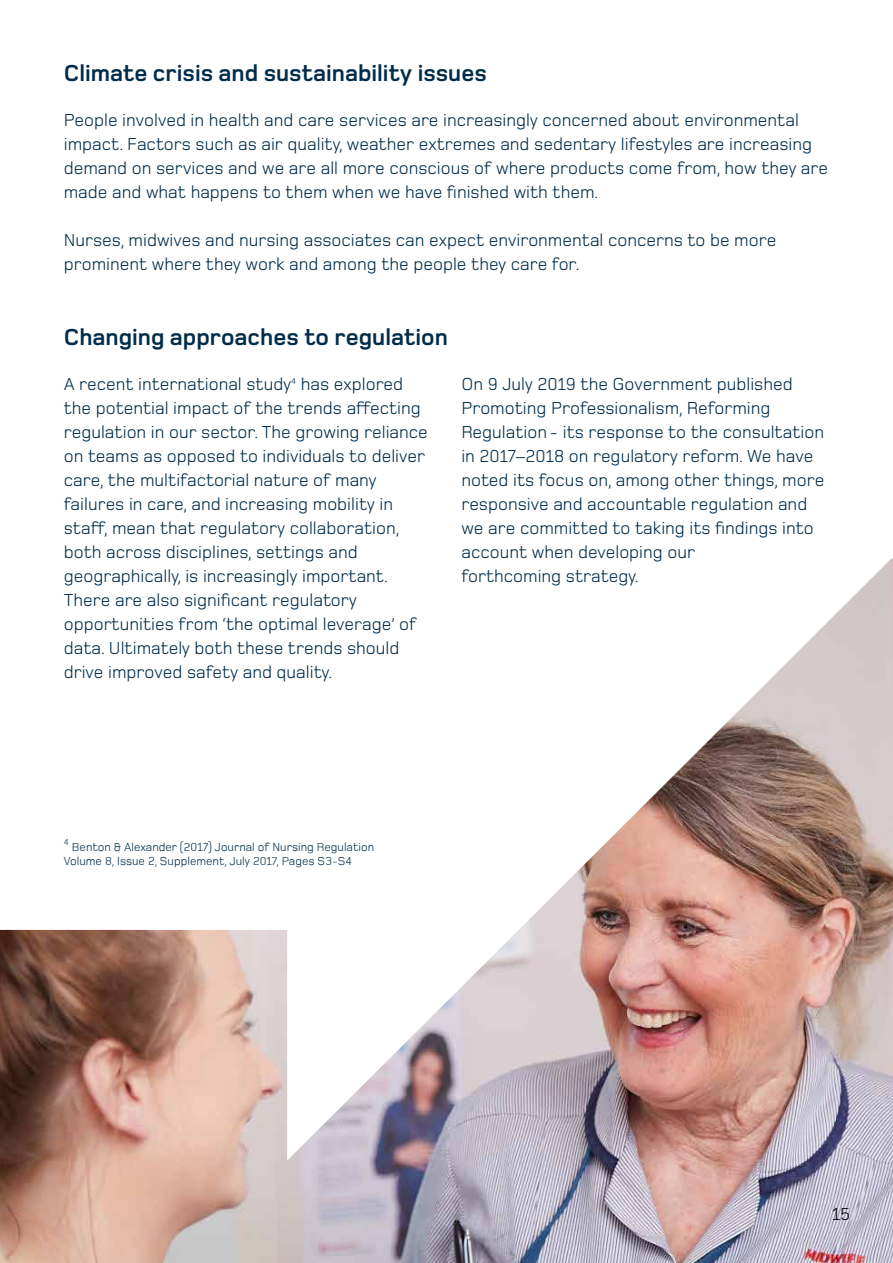
<style>
.page{position:relative;width:893px;height:1263px;background:#fff}
.page>*{position:absolute;margin:0;border:0;box-sizing:border-box;transform-origin:0 0}
.t1{font:700 24px "Foundry Monoline OT2";color:#002c4a}
.t2{font:18px/24px "Foundry Monoline OT2";color:#002c4a}
.t3{font:18px "Foundry Monoline";color:#000}
.t4{font:12px/14.4px "Foundry Monoline";color:#002c4a}
.t5{font:9px "Foundry Monoline";color:#002c4a}
</style>
<div class="page">
<img style="left:0;top:558px;width:893px;height:705px">
<h1 class="t1" style="left:64px;top:56px;width:425px">Climate crisis and sustainability issues</h1>
<p class="t2" style="left:64px;top:107px;width:766px">People involved in health and care services are increasingly concerned about environmental impact. Factors such as air quality, weather extremes and sedentary lifestyles are increasing demand on services and we are all more conscious of where products come from, how they are made and what happens to them when we have finished with them.</p>
<p class="t2" style="left:64px;top:227px;width:714px">Nurses, midwives and nursing associates can expect environmental concerns to be more prominent where they work and among the people they care for.</p>
<h1 class="t1" style="left:64px;top:320px;width:385px">Changing approaches to regulation</h1>
<p class="t2" style="left:64px;top:371px;width:366px">A recent international study<sup>4</sup> has explored the potential impact of the trends affecting regulation in our sector. The growing reliance on teams as opposed to individuals to deliver care, the multifactorial nature of many failures in care, and increasing mobility in staff, mean that regulatory collaboration, both across disciplines, settings and geographically, is increasingly important.<br>There are also significant regulatory opportunities from ‘the optimal leverage’ of data. Ultimately both these trends should drive improved safety and quality.</p>
<p class="t2" style="left:461px;top:371px;width:364px">On 9 July 2019 the Government published Promoting Professionalism, Reforming Regulation- its response to the consultation in 2017–2018 on regulatory reform. We have noted its focus on, among other things, more responsive and accountable regulation and we are committed to taking its findings into account when developing our<br>forthcoming strategy.</p>
<p class="t5" style="left:64px;top:837px;width:7px">4</p>
<p class="t4" style="left:64px;top:839px;width:312px;text-indent:8px">Benton &amp; Alexander (2017) Journal of Nursing Regulation<br>Volume 8, Issue 2, Supplement, July 2017, Pages S3-S4</p>
<p class="t3" style="left:832px;top:1204px;width:20px">15</p>
</div>
